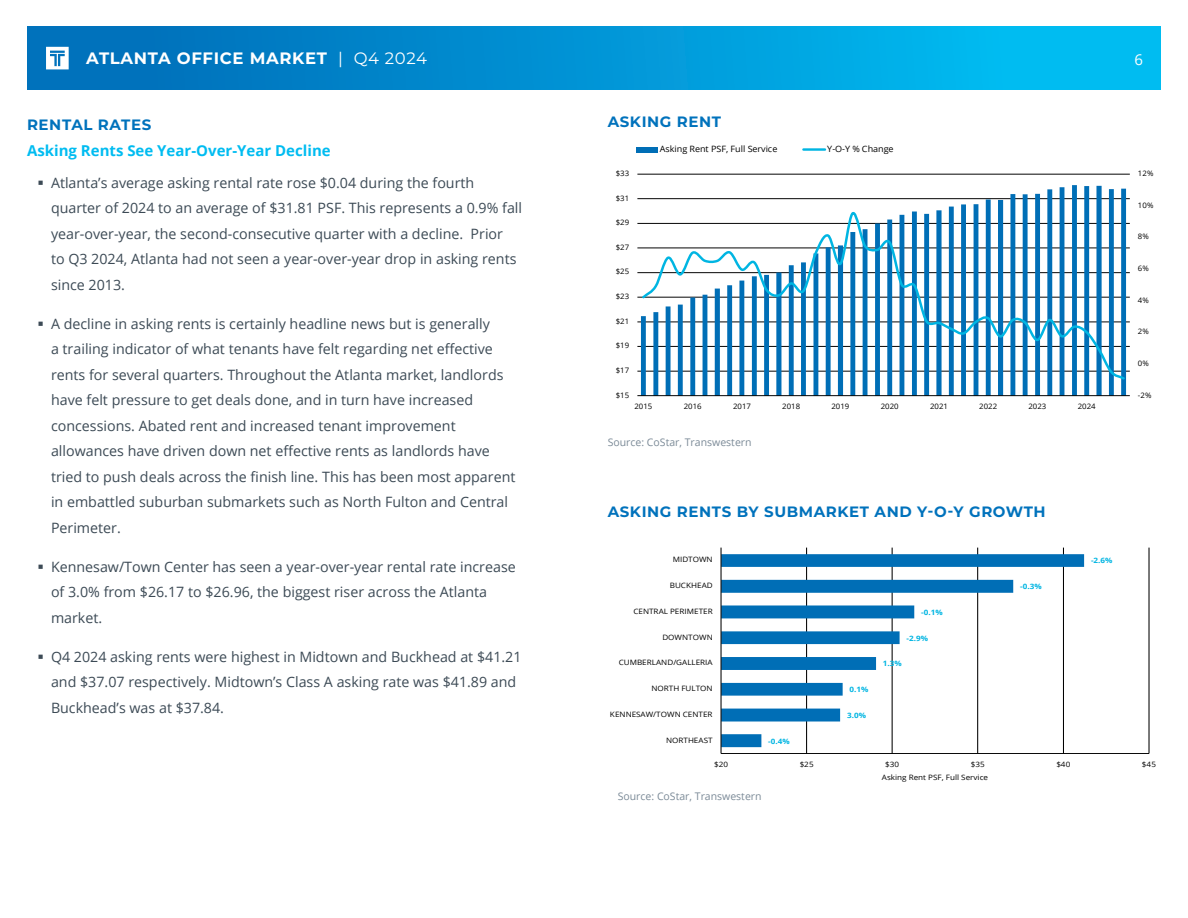
<style>
.page{position:relative;width:1188px;height:918px;background:#fff}
.page>*{position:absolute;margin:0;border:0;box-sizing:border-box;transform-origin:0 0}
.t1{font:700 16.5px "Montserrat";letter-spacing:.04em;color:#fff}
.t2{font:700 15px "Montserrat";letter-spacing:.04em;color:#0072bc}
.t3{font:700 15px "Open Sans";color:#00bcf1}
.t4{font:15px "Open Sans";color:#fff}
.t5{font:14.25px/25.5px "Open Sans";color:#3c4a55}
.Copyright{font:10.5px "Open Sans";color:#7b8a97}
.t6{font:8.7px "Open Sans";letter-spacing:-.005em;color:#000;scale:1.04 1}
.t7{font:7.5px "Open Sans";letter-spacing:-.01em;color:#000;scale:1.04 1}
.t8{font:7.35px "Open Sans";color:#000;scale:1.1 1}
.t9{font:700 7.35px "Open Sans";color:#00b5e2;scale:1.1 1}
.s1{font-weight:400}
</style>
<div class="page">
<div style="left:27px;top:27px;width:1134px;height:62px;background:linear-gradient(to right,#016ab6,#00c3f7)"></div>
<svg style="left:46px;top:47px;width:23px;height:22px"></svg>
<hr style="left:806px;top:548px;width:1px;height:206px;background:#000">
<hr style="left:892px;top:548px;width:1px;height:206px;background:#000">
<hr style="left:977px;top:548px;width:1px;height:206px;background:#000">
<hr style="left:1063px;top:548px;width:1px;height:206px;background:#000">
<hr style="left:1149px;top:548px;width:1px;height:206px;background:#000">
<svg style="left:722px;top:554px;width:362px;height:193px"></svg>
<hr style="left:721px;top:753px;width:428px;height:1px;background:#000">
<hr style="left:721px;top:548px;width:1px;height:206px;background:#000">
<hr style="left:637px;top:371px;width:493px;height:1px;background:#000">
<hr style="left:637px;top:346px;width:493px;height:1px;background:#000">
<hr style="left:637px;top:321px;width:493px;height:1px;background:#000">
<hr style="left:637px;top:297px;width:493px;height:1px;background:#000">
<hr style="left:637px;top:272px;width:493px;height:1px;background:#000">
<hr style="left:637px;top:248px;width:493px;height:1px;background:#000">
<hr style="left:637px;top:223px;width:493px;height:1px;background:#000">
<hr style="left:637px;top:198px;width:493px;height:1px;background:#000">
<hr style="left:637px;top:174px;width:493px;height:1px;background:#000">
<svg style="left:641px;top:185px;width:485px;height:210px"></svg>
<hr style="left:637px;top:395px;width:493px;height:1px;background:#000">
<svg style="left:640px;top:207px;width:487px;height:175px"></svg>
<div style="left:636px;top:147px;width:22px;height:5px;background:#006eb6"></div>
<hr style="left:803px;top:148px;width:22px;height:3px;background:#00b5e2">
<p class="t1" style="left:86px;top:46px;width:342px">ATLANTA OFFICE MARKET <span class="s1">| Q4 2024</span></p>
<p class="t4" style="left:1135px;top:49px;width:10px">6</p>
<h2 class="t2" style="left:27px;top:114px;width:126px">RENTAL RATES</h2>
<h3 class="t3" style="left:27px;top:140px;width:305px">Asking Rents See Year-Over-Year Decline</h3>
<p class="t5" style="left:51px;top:170px;width:473px">Atlanta’s average asking rental rate rose $0.04 during the fourth quarter of 2024 to an average of $31.81 PSF. This represents a 0.9% fall year-over-year, the second-consecutive quarter with a decline. Prior<br>to Q3 2024, Atlanta had not seen a year-over-year drop in asking rents since 2013.</p>
<p class="t5" style="left:51px;top:311px;width:466px">A decline in asking rents is certainly headline news but is generally<br>a trailing indicator of what tenants have felt regarding net effective rents for several quarters. Throughout the Atlanta market, landlords have felt pressure to get deals done, and in turn have increased concessions. Abated rent and increased tenant improvement allowances have driven down net effective rents as landlords have tried to push deals across the finish line. This has been most apparent in embattled suburban submarkets such as North Fulton and Central Perimeter.</p>
<p class="t5" style="left:51px;top:554px;width:466px">Kennesaw/Town Center has seen a year-over-year rental rate increase of 3.0% from $26.17 to $26.96, the biggest riser across the Atlanta market.</p>
<p class="t5" style="left:51px;top:644px;width:472px">Q4 2024 asking rents were highest in Midtown and Buckhead at $41.21 and $37.07 respectively. Midtown’s Class A asking rate was $41.89 and<br>Buckhead’s was at $37.84.</p>
<h2 class="t2" style="left:608px;top:111px;width:115px">ASKING RENT</h2>
<p class="t7" style="left:616px;top:168px;width:14px">$33</p>
<p class="t7" style="left:616px;top:193px;width:14px">$31</p>
<p class="t7" style="left:616px;top:217px;width:14px">$29</p>
<p class="t7" style="left:616px;top:242px;width:14px">$27</p>
<p class="t7" style="left:616px;top:266px;width:14px">$25</p>
<p class="t7" style="left:616px;top:291px;width:14px">$23</p>
<p class="t7" style="left:616px;top:316px;width:14px">$21</p>
<p class="t7" style="left:616px;top:340px;width:14px">$19</p>
<p class="t7" style="left:616px;top:365px;width:14px">$17</p>
<p class="t7" style="left:616px;top:390px;width:14px">$15</p>
<p class="t6" style="left:660px;top:143px;width:115px">Asking Rent PSF, Full Service</p>
<p class="t6" style="left:827px;top:143px;width:65px">Y-O-Y % Change</p>
<p class="t7" style="left:635px;top:401px;width:19px">2015</p>
<p class="t7" style="left:684px;top:401px;width:19px">2016</p>
<p class="t7" style="left:733px;top:401px;width:19px">2017</p>
<p class="t7" style="left:782px;top:401px;width:19px">2018</p>
<p class="t7" style="left:832px;top:401px;width:19px">2019</p>
<p class="t7" style="left:881px;top:401px;width:19px">2020</p>
<p class="t7" style="left:930px;top:401px;width:19px">2021</p>
<p class="t7" style="left:979px;top:401px;width:19px">2022</p>
<p class="t7" style="left:1029px;top:401px;width:19px">2023</p>
<p class="t7" style="left:1078px;top:401px;width:19px">2024</p>
<p class="Copyright" style="left:608px;top:435px;width:145px">Source: CoStar, Transwestern</p>
<h2 class="t2" style="left:608px;top:501px;width:439px">ASKING RENTS BY SUBMARKET AND Y-O-Y GROWTH</h2>
<p class="t8" style="left:673px;top:555px;width:38px">MIDTOWN</p>
<p class="t8" style="left:670px;top:580px;width:40px">BUCKHEAD</p>
<p class="t9" style="left:1020px;top:581px;width:21px">-0.3%</p>
<p class="t8" style="left:633px;top:606px;width:74px">CENTRAL PERIMETER</p>
<p class="t9" style="left:921px;top:607px;width:21px">-0.1%</p>
<p class="t8" style="left:662px;top:632px;width:47px">DOWNTOWN</p>
<p class="t9" style="left:907px;top:633px;width:21px">-2.9%</p>
<p class="t8" style="left:619px;top:658px;width:87px">CUMBERLAND/GALLERIA</p>
<p class="t9" style="left:883px;top:658px;width:19px">1.3%</p>
<p class="t8" style="left:651px;top:683px;width:57px">NORTH FULTON</p>
<p class="t9" style="left:850px;top:684px;width:19px">0.1%</p>
<p class="t8" style="left:610px;top:709px;width:95px">KENNESAW/TOWN CENTER</p>
<p class="t9" style="left:847px;top:710px;width:19px">3.0%</p>
<p class="t8" style="left:666px;top:735px;width:44px">NORTHEAST</p>
<p class="t9" style="left:768px;top:736px;width:21px">-0.4%</p>
<p class="t9" style="left:1091px;top:555px;width:21px">-2.6%</p>
<p class="t7" style="left:1138px;top:168px;width:16px">12%</p>
<p class="t7" style="left:1138px;top:200px;width:16px">10%</p>
<p class="t7" style="left:1138px;top:231px;width:12px">8%</p>
<p class="t7" style="left:1138px;top:263px;width:12px">6%</p>
<p class="t7" style="left:1138px;top:295px;width:12px">4%</p>
<p class="t7" style="left:1138px;top:326px;width:12px">2%</p>
<p class="t7" style="left:1138px;top:358px;width:12px">0%</p>
<p class="t7" style="left:1138px;top:390px;width:15px">-2%</p>
<p class="t8" style="left:714px;top:759px;width:14px">$20</p>
<p class="t8" style="left:800px;top:759px;width:14px">$25</p>
<p class="t8" style="left:885px;top:759px;width:14px">$30</p>
<p class="t8" style="left:971px;top:759px;width:14px">$35</p>
<p class="t8" style="left:1056px;top:759px;width:14px">$40</p>
<p class="t8" style="left:1142px;top:759px;width:14px">$45</p>
<p class="Copyright" style="left:618px;top:789px;width:145px">Source: CoStar, Transwestern</p>
<p class="t8" style="left:882px;top:772px;width:98px">Asking Rent PSF, Full Service</p>
</div>
